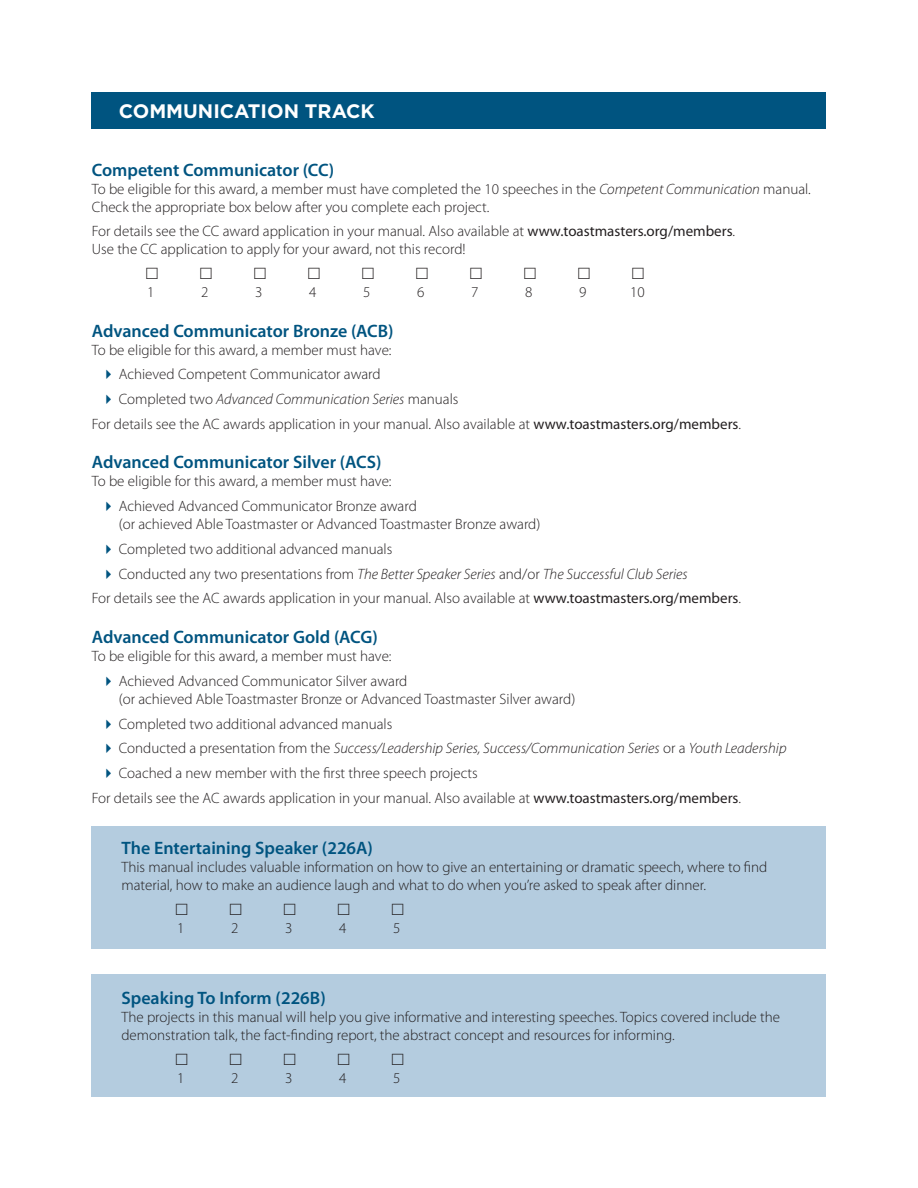
<style>
.page{position:relative;width:918px;height:1188px;background:#fff}
.page>*{position:absolute;margin:0;border:0;box-sizing:border-box;transform-origin:0 0}
.t1{font:700 19.5px "Gotham";color:#fff}
.t2{font:600 18px "Myriad Pro";color:#005480}
.t3{font:300 15px/18px "Myriad Pro";color:#231f20}
.t4{font:italic 300 15px "Myriad Pro";color:#231f20}
.s1{font-style:italic}
.s2{font-weight:400}
.s3{font-style:normal}
</style>
<div class="page">
<div style="left:92px;top:974px;width:734px;height:122px;background:#b4ccdf"></div>
<div style="left:92px;top:827px;width:734px;height:122px;background:#b4ccdf"></div>
<div style="left:92px;top:92px;width:734px;height:37px;background:#005480"></div>
<h1 class="t1" style="left:119px;top:98px;width:258px">COMMUNICATION TRACK</h1>
<p class="t2" style="left:92px;top:158px;width:244px">Competent Communicator (CC)</p>
<p class="t3" style="left:92px;top:179px;width:721px">To be eligible for this award, a member must have completed the 10 speeches in the <span class="s1">Competent Communication</span> manual.<br>Check the appropriate box below after you complete each project.</p>
<p class="t3" style="left:92px;top:222px;width:645px">For details see the CC award application in your manual. Also available at <span class="s2">www.toastmasters.org/members</span>.<br>Use the CC application to apply for your award, not this record!</p>
<p class="t3" style="left:147px;top:283px;width:9px">1</p>
<p class="t3" style="left:201px;top:283px;width:9px">2</p>
<p class="t3" style="left:255px;top:283px;width:9px">3</p>
<p class="t3" style="left:309px;top:283px;width:9px">4</p>
<p class="t3" style="left:363px;top:283px;width:9px">5</p>
<p class="t3" style="left:417px;top:283px;width:9px">6</p>
<p class="t3" style="left:471px;top:283px;width:9px">7</p>
<p class="t3" style="left:525px;top:283px;width:9px">8</p>
<p class="t3" style="left:579px;top:283px;width:9px">9</p>
<p class="t3" style="left:630px;top:283px;width:16px">10</p>
<p class="t2" style="left:92px;top:319px;width:303px">Advanced Communicator Bronze (ACB)</p>
<p class="t3" style="left:92px;top:340px;width:301px">To be eligible for this award, a member must have:</p>
<p class="t3" style="left:119px;top:365px;width:263px">Achieved Competent Communicator award</p>
<p class="t4" style="left:119px;top:390px;width:341px"><span class="s3">Completed two</span> Advanced Communication Series <span class="s3">manuals</span></p>
<p class="t3" style="left:92px;top:415px;width:651px">For details see the AC awards application in your manual. Also available at <span class="s2">www.toastmasters.org/members</span>.</p>
<p class="t2" style="left:92px;top:451px;width:291px">Advanced Communicator Silver (ACS)</p>
<p class="t3" style="left:119px;top:469px;width:300px;line-height:24.8px;text-indent:-27px">To be eligible for this award, a member must have:<br>Achieved Advanced Communicator Bronze award</p>
<p class="t3" style="left:119px;top:515px;width:423px">(or achieved Able Toastmaster or Advanced Toastmaster Bronze award)</p>
<p class="t3" style="left:119px;top:540px;width:275px">Completed two additional advanced manuals</p>
<p class="t4" style="left:119px;top:565px;width:570px"><span class="s3">Conducted any two presentations from</span> The Better Speaker Series <span class="s3">and/or</span> The Successful Club Series</p>
<p class="t3" style="left:92px;top:589px;width:651px">For details see the AC awards application in your manual. Also available at <span class="s2">www.toastmasters.org/members</span>.</p>
<p class="t2" style="left:92px;top:626px;width:288px">Advanced Communicator Gold (ACG)</p>
<p class="t3" style="left:119px;top:644px;width:290px;line-height:24.8px;text-indent:-27px">To be eligible for this award, a member must have:<br>Achieved Advanced Communicator Silver award</p>
<p class="t3" style="left:119px;top:690px;width:458px">(or achieved Able Toastmaster Bronze or Advanced Toastmaster Silver award)</p>
<p class="t3" style="left:119px;top:714px;width:275px">Completed two additional advanced manuals</p>
<p class="t4" style="left:119px;top:739px;width:669px"><span class="s3">Conducted a presentation from the</span> Success/Leadership Series, Success/Communication Series <span class="s3">or a</span> Youth Leadership</p>
<p class="t3" style="left:119px;top:764px;width:361px">Coached a new member with the first three speech projects</p>
<p class="t3" style="left:92px;top:789px;width:651px">For details see the AC awards application in your manual. Also available at <span class="s2">www.toastmasters.org/members</span>.</p>
<p class="t2" style="left:122px;top:836px;width:253px">The Entertaining Speaker (226A)</p>
<p class="t3" style="left:122px;top:858px;width:647px">This manual includes valuable information on how to give an entertaining or dramatic speech, where to find material, how to make an audience laugh and what to do when you’re asked to speak after dinner.</p>
<p class="t3" style="left:177px;top:918px;width:9px">1</p>
<p class="t3" style="left:231px;top:918px;width:9px">2</p>
<p class="t3" style="left:285px;top:918px;width:9px">3</p>
<p class="t3" style="left:339px;top:918px;width:9px">4</p>
<p class="t3" style="left:393px;top:918px;width:9px">5</p>
<p class="t2" style="left:122px;top:986px;width:206px">Speaking To Inform (226B)</p>
<p class="t3" style="left:122px;top:1008px;width:660px">The projects in this manual will help you give informative and interesting speeches. Topics covered include the demonstration talk, the fact-finding report, the abstract concept and resources for informing.</p>
<p class="t3" style="left:177px;top:1068px;width:9px">1</p>
<p class="t3" style="left:231px;top:1068px;width:9px">2</p>
<p class="t3" style="left:285px;top:1068px;width:9px">3</p>
<p class="t3" style="left:339px;top:1068px;width:9px">4</p>
<p class="t3" style="left:393px;top:1068px;width:9px">5</p>
</div>
